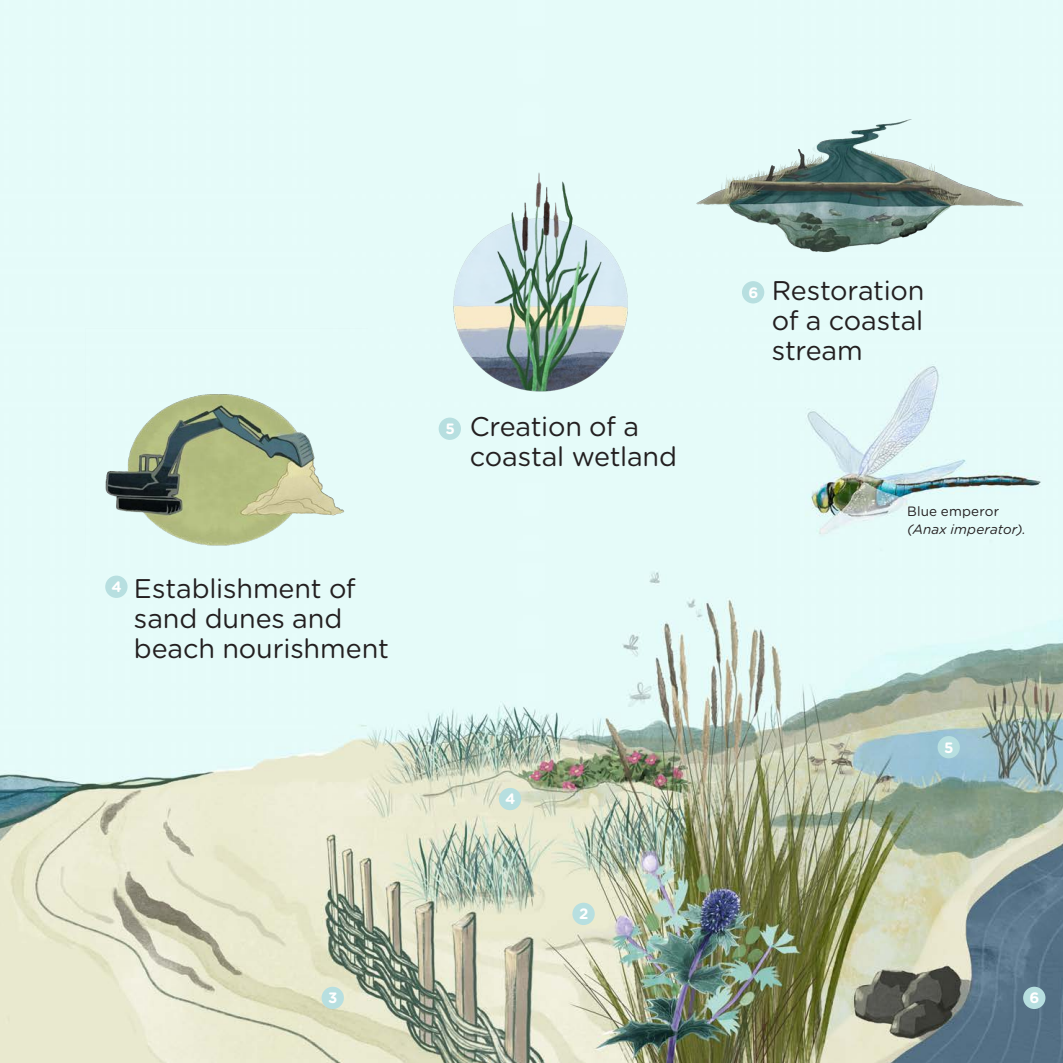
<style>
.page{position:relative;width:1063px;height:1063px;background:#fff}
.page>*{position:absolute;margin:0;border:0;box-sizing:border-box;transform-origin:0 0}
.t1{font:27px/30px "Gotham Rounded";letter-spacing:-.005em;color:#231f20}
.t2{font:700 15px "Gotham Rounded";color:#fff}
.t3{font:italic 13.5px "Gotham Rounded";letter-spacing:.01em;color:#231f20}
.t4{font:13.5px "Gotham Rounded";letter-spacing:.015em;color:#231f20}
</style>
<div class="page">
<img style="left:0;top:0;width:1063px;height:1063px">
<img style="left:85px;top:329px;width:282px;height:227px">
<img style="left:452px;top:148px;width:179px;height:271px">
<img style="left:673px;top:20px;width:361px;height:262px">
<div style="left:439px;top:418px;width:22px;height:22px;background:#b7dfe0;border-radius:50%"></div>
<div style="left:742px;top:281px;width:22px;height:22px;background:#b7dfe0;border-radius:50%"></div>
<div style="left:1023px;top:987px;width:22px;height:22px;background:#b7dfe0;border-radius:50%"></div>
<div style="left:938px;top:736px;width:22px;height:22px;background:#b7dfe0;border-radius:50%"></div>
<div style="left:499px;top:788px;width:22px;height:22px;background:#b7dfe0;border-radius:50%"></div>
<div style="left:322px;top:987px;width:22px;height:22px;background:#b7dfe0;border-radius:50%"></div>
<div style="left:572px;top:903px;width:23px;height:22px;background:#b7dfe0;border-radius:50%"></div>
<div style="left:105px;top:576px;width:23px;height:22px;background:#b7dfe0;border-radius:50%"></div>
<p class="t2" style="left:111px;top:576px;width:12px">4</p>
<p class="t1" style="left:134px;top:572px;width:256px">Establishment of sand dunes and beach nourishment</p>
<p class="t2" style="left:328px;top:987px;width:11px">3</p>
<p class="t2" style="left:445px;top:418px;width:11px">5</p>
<p class="t1" style="left:470px;top:410px;width:209px">Creation of a coastal wetland</p>
<p class="t2" style="left:505px;top:788px;width:12px">4</p>
<p class="t2" style="left:579px;top:903px;width:11px">2</p>
<p class="t2" style="left:748px;top:281px;width:11px">6</p>
<p class="t1" style="left:772px;top:275px;width:154px;text-align:justify">Restoration of a coastal stream</p>
<p class="t4" style="left:907px;top:502px;width:94px">Blue emperor</p>
<p class="t3" style="left:907px;top:520px;width:121px">(Anax imperator).</p>
<p class="t2" style="left:944px;top:736px;width:11px">5</p>
<p class="t2" style="left:1030px;top:987px;width:11px">6</p>
</div>
